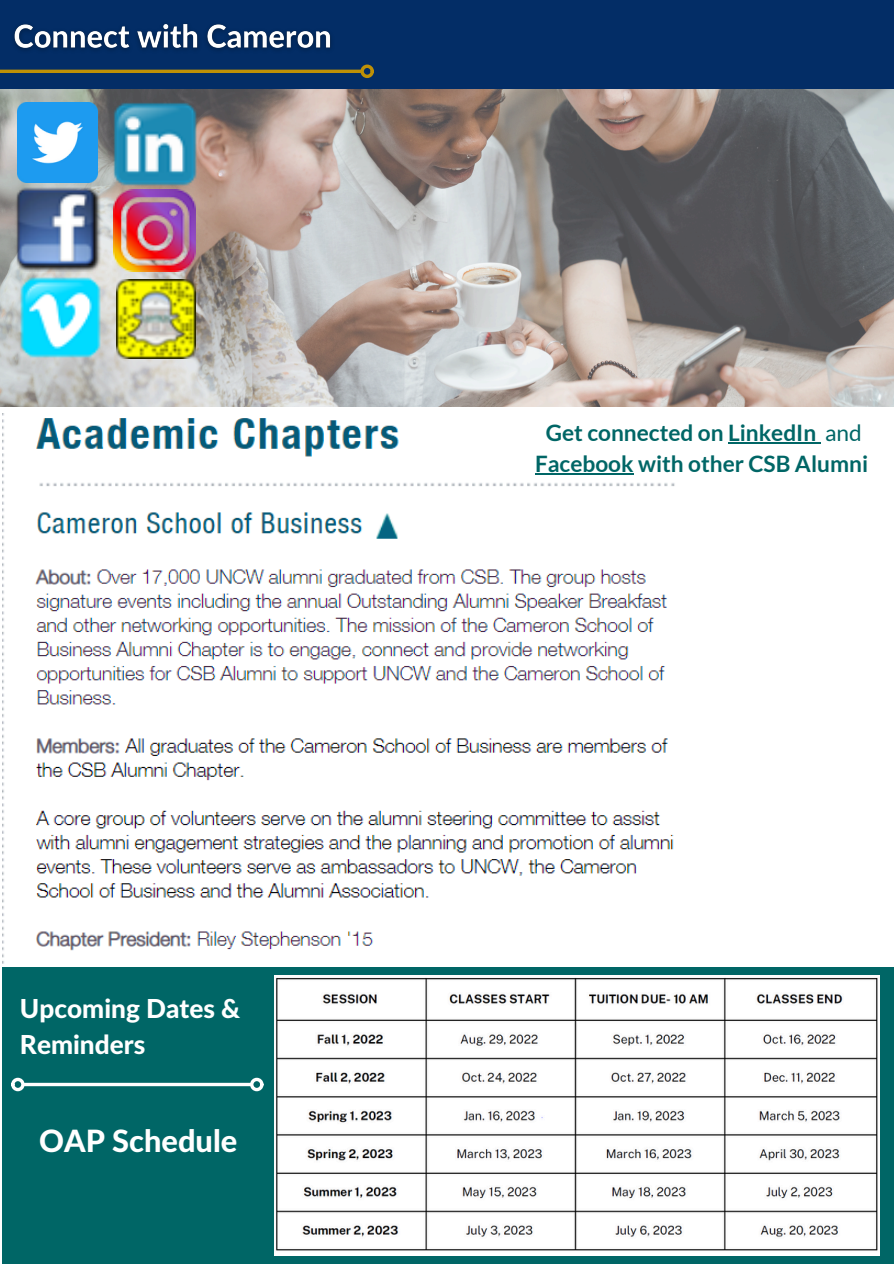
<style>
.page{position:relative;width:894px;height:1264px;background:#fff}
.page>*{position:absolute;margin:0;border:0;box-sizing:border-box;transform-origin:0 0}
.t1{font:800 30.75px "Lato Latin";color:#fff}
.t2{font:800 26.25px/36px "Lato Latin";color:#fff}
.t3{font:700 22.65px/31px "Lato";color:#066;text-align:center}
.s1{font-weight:400}
</style>
<div class="page">
<img style="left:2px;top:413px;width:673px;height:550px">
<div style="left:0;top:0;width:893px;height:89px;background:#032d66"></div>
<img style="left:0;top:89px;width:893px;height:318px">
<hr style="left:0;top:70px;width:360px;height:3px;background:#be9006">
<div style="left:360px;top:65px;width:14px;height:13px;border:3px solid #be9006;border-radius:50%"></div>
<img style="left:18px;top:103px;width:79px;height:80px">
<img style="left:111px;top:99px;width:86px;height:87px">
<img style="left:113px;top:190px;width:83px;height:82px">
<img style="left:14px;top:186px;width:88px;height:86px">
<img style="left:117px;top:280px;width:79px;height:78px">
<img style="left:19px;top:276px;width:83px;height:82px">
<div style="left:2px;top:966px;width:891px;height:297px;background:#066"></div>
<img style="left:274px;top:975px;width:604px;height:280px">
<img style="left:13px;top:24px;width:318px;height:26px">
<hr style="left:727px;top:442px;width:89px;height:1px;background:#066">
<hr style="left:535px;top:473px;width:98px;height:1px;background:#066">
<svg style="left:25px;top:1082px;width:225px;height:4px"></svg>
<div style="left:11px;top:1077px;width:14px;height:14px;border:3px solid #fff;border-radius:50%"></div>
<div style="left:250px;top:1077px;width:13px;height:14px;border:3px solid #fff;border-radius:50%"></div>
<h1 class="t2" style="left:20px;top:991px;width:222px">Upcoming Dates &amp;<br>Reminders</h1>
<p class="t1" style="left:39px;top:1127px;width:200px">OAP Schedule</p>
<p class="t3" style="left:535px;top:416px;width:334px">Get connected on LinkedIn <span class="s1">and<br></span>Facebook with other CSB Alumni</p>
</div>
